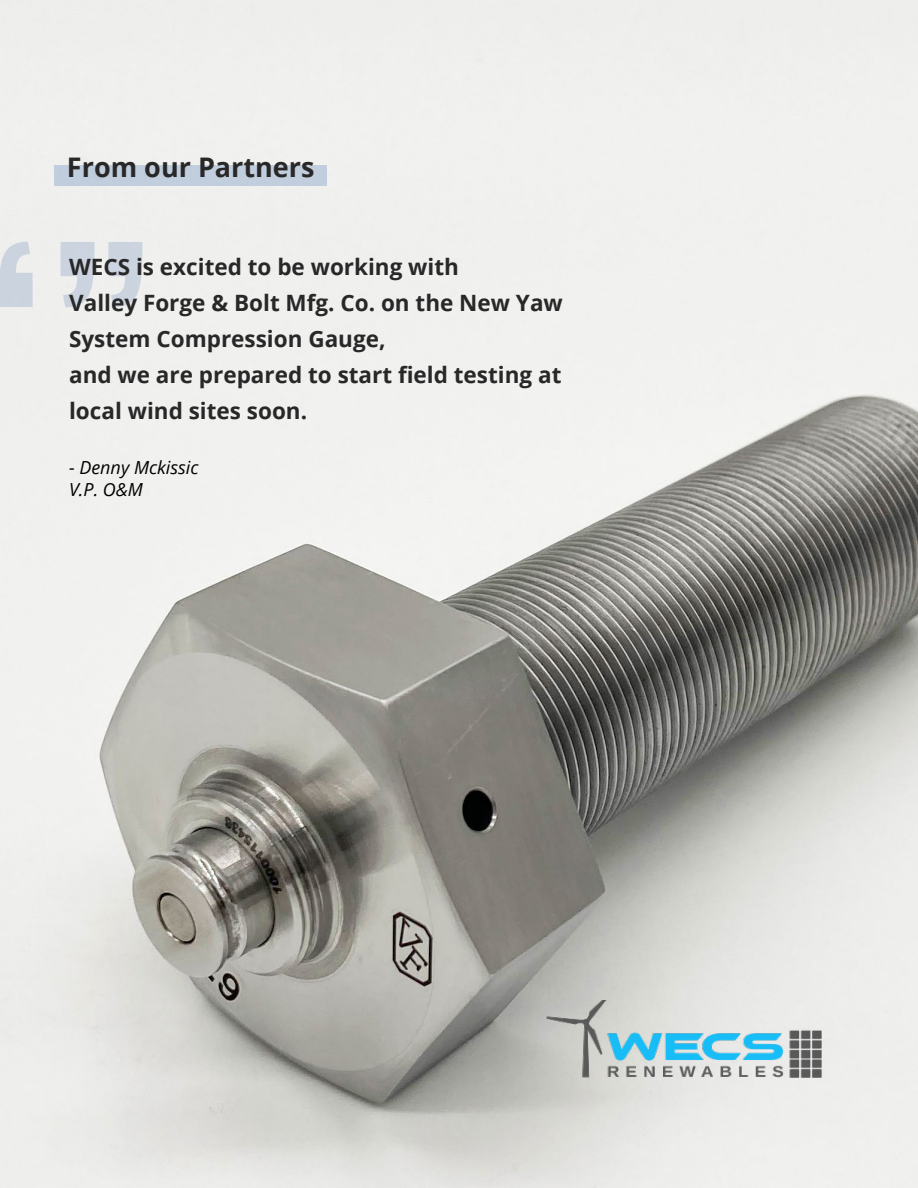
<style>
.page{position:relative;width:918px;height:1188px;background:#fff}
.page>*{position:absolute;margin:0;border:0;box-sizing:border-box;transform-origin:0 0}
.t1{font:800 225px "Oswald";color:#3865a7}
.t2{font:700 27px "Open Sans";color:#292829}
.t3{font:700 22.5px/36px "Open Sans";color:#292829}
.t4{font:italic 18px/21.6px "Open Sans";color:#000}
</style>
<div class="page">
<img style="left:0;top:0;width:918px;height:1188px">
<img style="left:529px;top:1000px;width:315px;height:85px">
<div style="left:54px;top:165px;width:272px;height:20px;background:#c1cedd"></div>
<p class="t2" style="left:67px;top:148px;width:249px">From our Partners</p>
<h1 class="t1" style="left:47px;top:215px;width:102px">”</h1>
<p class="t3" style="left:69px;top:248px;width:495px">WECS is excited to be working with<br>Valley Forge &amp; Bolt Mfg. Co. on the New Yaw System Compression Gauge,<br>and we are prepared to start field testing at local wind sites soon.</p>
<p class="t4" style="left:69px;top:456px;width:131px">- Denny Mckissic<br>V.P. O&amp;M</p>
</div>
